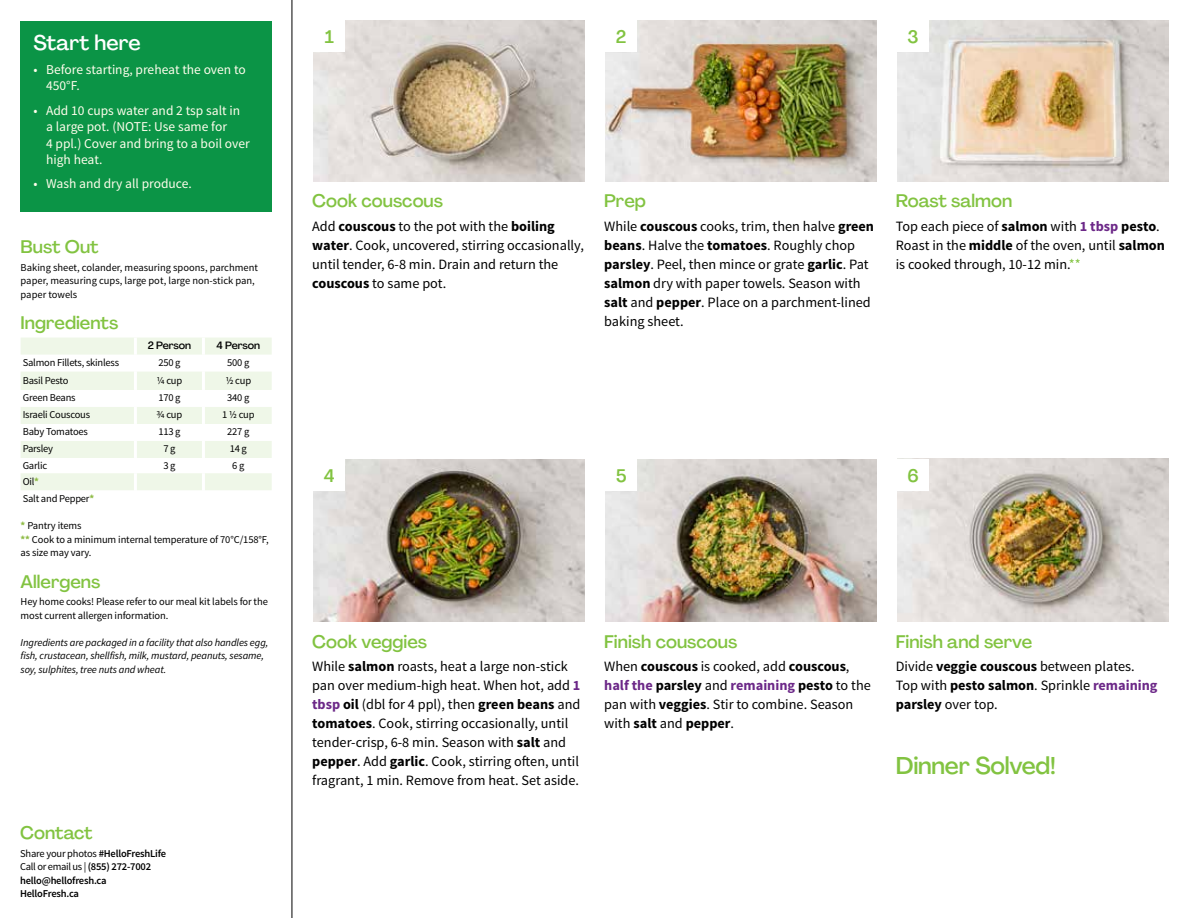
<style>
.page{position:relative;width:1188px;height:918px;background:#fff}
.page>*{position:absolute;margin:0;border:0;box-sizing:border-box;transform-origin:0 0}
.t1{font:500 24px "Agrandir";letter-spacing:-.01em;color:#82c341}
.t2{font:500 21px "Agrandir";color:#fff}
.t3{font:500 18px "Agrandir";color:#82c341}
.t4{font:14.25px/19px "Source Sans Pro";color:#000}
.t5{font:13.5px/16.2px "Source Sans Pro";color:#fffdec}
.t6{font:10.5px/13.5px "Source Sans Pro";letter-spacing:-.01em;color:#000}
.t7{font:italic 10.5px/13.5px "Source Sans Pro";letter-spacing:-.01em;color:#000}
.t8{font:600 10.5px/13.5px "Source Sans Pro";letter-spacing:-.02em;color:#000}
.t9{font:500 10.5px "Agrandir";letter-spacing:-.01em;color:#000}
.s1{font-weight:700;color:#8cba42}
.s2{font-weight:400}
.s3{font-weight:700}
.s4{font-weight:700;color:#6c2888}
.s5{color:#82c341}
</style>
<div class="page">
<hr style="left:292px;top:0;width:1px;height:918px;background:#000">
<svg style="left:21px;top:338px;width:251px;height:152px"></svg>
<hr style="left:134px;top:338px;width:3px;height:17px;background:#fff">
<hr style="left:202px;top:338px;width:3px;height:17px;background:#fff">
<hr style="left:134px;top:355px;width:3px;height:17px;background:#fff">
<hr style="left:202px;top:355px;width:3px;height:17px;background:#fff">
<hr style="left:134px;top:372px;width:3px;height:18px;background:#fff">
<hr style="left:202px;top:372px;width:3px;height:18px;background:#fff">
<hr style="left:134px;top:390px;width:3px;height:17px;background:#fff">
<hr style="left:202px;top:390px;width:3px;height:17px;background:#fff">
<hr style="left:134px;top:407px;width:3px;height:17px;background:#fff">
<hr style="left:202px;top:407px;width:3px;height:17px;background:#fff">
<hr style="left:134px;top:424px;width:3px;height:17px;background:#fff">
<hr style="left:202px;top:424px;width:3px;height:17px;background:#fff">
<hr style="left:134px;top:441px;width:3px;height:17px;background:#fff">
<hr style="left:202px;top:441px;width:3px;height:17px;background:#fff">
<hr style="left:134px;top:458px;width:3px;height:15px;background:#fff">
<hr style="left:202px;top:458px;width:3px;height:15px;background:#fff">
<hr style="left:134px;top:473px;width:3px;height:17px;background:#fff">
<hr style="left:202px;top:473px;width:3px;height:17px;background:#fff">
<div style="left:21px;top:21px;width:251px;height:190px;background:#0b9446"></div>
<img style="left:313px;top:459px;width:272px;height:162px">
<div style="left:313px;top:459px;width:32px;height:32px;background:#fff"></div>
<img style="left:605px;top:459px;width:272px;height:162px">
<div style="left:605px;top:459px;width:32px;height:32px;background:#fff"></div>
<img style="left:897px;top:459px;width:272px;height:162px">
<div style="left:897px;top:459px;width:32px;height:32px;background:#fff"></div>
<img style="left:313px;top:20px;width:272px;height:161px">
<div style="left:313px;top:20px;width:32px;height:32px;background:#fff"></div>
<img style="left:605px;top:20px;width:272px;height:161px">
<div style="left:605px;top:20px;width:32px;height:32px;background:#fff"></div>
<img style="left:897px;top:20px;width:272px;height:161px">
<div style="left:897px;top:20px;width:32px;height:32px;background:#fff"></div>
<h2 class="t2" style="left:33px;top:29px;width:109px">Start here</h2>
<p class="t5" style="left:46px;top:62px;width:201px;text-indent:-13px">• Before starting, preheat the oven to<br>450°F.</p>
<p class="t5" style="left:46px;top:103px;width:205px;text-indent:-13px">• Add 10 cups water and 2 tsp salt in a large pot. (NOTE: Use same for<br>4 ppl.) Cover and bring to a boil over high heat.</p>
<p class="t5" style="left:33px;top:176px;width:160px">• Wash and dry all produce.</p>
<p class="t3" style="left:21px;top:236px;width:80px">Bust Out</p>
<p class="t6" style="left:21px;top:261px;width:239px">Baking sheet, colander, measuring spoons, parchment paper, measuring cups, large pot, large non-stick pan, paper towels</p>
<p class="t3" style="left:21px;top:312px;width:99px">Ingredients</p>
<p class="t9" style="left:148px;top:339px;width:45px">2 Person</p>
<p class="t9" style="left:217px;top:339px;width:45px">4 Person</p>
<p class="t6" style="left:23px;top:356px;width:98px">Salmon Fillets, skinless</p>
<p class="t6" style="left:158px;top:356px;width:24px">250 g</p>
<p class="t6" style="left:227px;top:356px;width:24px">500 g</p>
<p class="t6" style="left:23px;top:374px;width:47px">Basil Pesto</p>
<p class="t6" style="left:157px;top:374px;width:27px">1/4 cup</p>
<p class="t6" style="left:225px;top:374px;width:27px">1/2 cup</p>
<p class="t6" style="left:23px;top:391px;width:54px">Green Beans</p>
<p class="t6" style="left:158px;top:391px;width:24px">170 g</p>
<p class="t6" style="left:227px;top:391px;width:24px">340 g</p>
<p class="t6" style="left:23px;top:408px;width:69px">Israeli Couscous</p>
<p class="t6" style="left:157px;top:408px;width:27px">3/4 cup</p>
<p class="t6" style="left:222px;top:408px;width:34px">1 1/2 cup</p>
<p class="t6" style="left:23px;top:425px;width:67px">Baby Tomatoes</p>
<p class="t6" style="left:158px;top:425px;width:24px">113 g</p>
<p class="t6" style="left:227px;top:425px;width:24px">227 g</p>
<p class="t6" style="left:23px;top:442px;width:32px">Parsley</p>
<p class="t6" style="left:163px;top:442px;width:14px">7 g</p>
<p class="t6" style="left:230px;top:442px;width:19px">14 g</p>
<p class="t6" style="left:23px;top:459px;width:26px">Garlic</p>
<p class="t6" style="left:163px;top:459px;width:14px">3 g</p>
<p class="t6" style="left:232px;top:459px;width:14px">6 g</p>
<p class="t6" style="left:23px;top:473px;width:73px;line-height:17px">Oil<span class="s1">*<br></span>Salt and Pepper<span class="s1">*</span></p>
<p class="t6" style="left:21px;top:519px;width:250px"><span class="s1">*</span> Pantry items<br><span class="s1">**</span> Cook to a minimum internal temperature of 70°C/158°F, as size may vary.</p>
<p class="t3" style="left:21px;top:570px;width:81px">Allergens</p>
<p class="t6" style="left:21px;top:595px;width:249px">Hey home cooks! Please refer to our meal kit labels for the most current allergen information.</p>
<p class="t7" style="left:21px;top:635px;width:249px">Ingredients are packaged in a facility that also handles egg, fish, crustacean, shellfish, milk, mustard, peanuts, sesame, soy, sulphites, tree nuts and wheat.</p>
<p class="t3" style="left:20px;top:822px;width:74px">Contact</p>
<p class="t8" style="left:20px;top:847px;width:147px"><span class="s2">Share your photos</span> #HelloFreshLife<br><span class="s2">Call or email us |</span> (855) 272-7002 hello@hellofresh.ca<br>HelloFresh.ca</p>
<p class="t3" style="left:325px;top:26px;width:11px">1</p>
<p class="t3" style="left:616px;top:25px;width:12px">2</p>
<p class="t3" style="left:908px;top:25px;width:13px">3</p>
<p class="t3" style="left:312px;top:190px;width:132px">Cook couscous</p>
<p class="t4" style="left:312px;top:217px;width:273px">Add <span class="s3">couscous</span> to the pot with the <span class="s3">boiling water</span>. Cook, uncovered, stirring occasionally, until tender, 6-8 min. Drain and return the <span class="s3">couscous</span> to same pot.</p>
<p class="t3" style="left:604px;top:190px;width:43px">Prep</p>
<p class="t4" style="left:604px;top:217px;width:271px">While <span class="s3">couscous</span> cooks, trim, then halve <span class="s3">green beans</span>. Halve the <span class="s3">tomatoes</span>. Roughly chop <span class="s3">parsley</span>. Peel, then mince or grate <span class="s3">garlic</span>. Pat <span class="s3">salmon</span> dry with paper towels. Season with <span class="s3">salt</span> and <span class="s3">pepper</span>. Place on a parchment-lined baking sheet.</p>
<p class="t3" style="left:896px;top:190px;width:118px">Roast salmon</p>
<p class="t4" style="left:896px;top:217px;width:271px">Top each piece of <span class="s3">salmon</span> with <span class="s4">1 tbsp</span> <span class="s3">pesto</span>.<br>Roast in the <span class="s3">middle</span> of the oven, until <span class="s3">salmon </span>is cooked through, 10-12 min.<span class="s5">**</span></p>
<p class="t3" style="left:324px;top:465px;width:12px">4</p>
<p class="t3" style="left:616px;top:465px;width:12px">5</p>
<p class="t3" style="left:907px;top:464px;width:13px">6</p>
<p class="t3" style="left:312px;top:630px;width:116px">Cook veggies</p>
<p class="t4" style="left:312px;top:657px;width:270px">While <span class="s3">salmon</span> roasts, heat a large non-stick pan over medium-high heat. When hot, add <span class="s4">1 tbsp</span> <span class="s3">oil</span> (dbl for 4 ppl), then <span class="s3">green beans</span> and <span class="s3">tomatoes</span>. Cook, stirring occasionally, until tender-crisp, 6-8 min. Season with <span class="s3">salt</span> and <span class="s3">pepper</span>. Add <span class="s3">garlic</span>. Cook, stirring often, until fragrant, 1 min. Remove from heat. Set aside.</p>
<p class="t3" style="left:604px;top:630px;width:135px">Finish couscous</p>
<p class="t4" style="left:604px;top:657px;width:268px">When <span class="s3">couscous</span> is cooked, add <span class="s3">couscous</span>, <span class="s4">half the</span> <span class="s3">parsley</span> and <span class="s4">remaining</span> <span class="s3">pesto</span> to the pan with <span class="s3">veggies</span>. Stir to combine. Season with <span class="s3">salt</span> and <span class="s3">pepper</span>.</p>
<p class="t3" style="left:896px;top:630px;width:138px">Finish and serve</p>
<p class="t4" style="left:896px;top:657px;width:263px">Divide <span class="s3">veggie couscous</span> between plates.<br>Top with <span class="s3">pesto salmon</span>. Sprinkle <span class="s4">remaining </span><span class="s3">parsley</span> over top.</p>
<h1 class="t1" style="left:896px;top:751px;width:162px">Dinner Solved!</h1>
</div>
